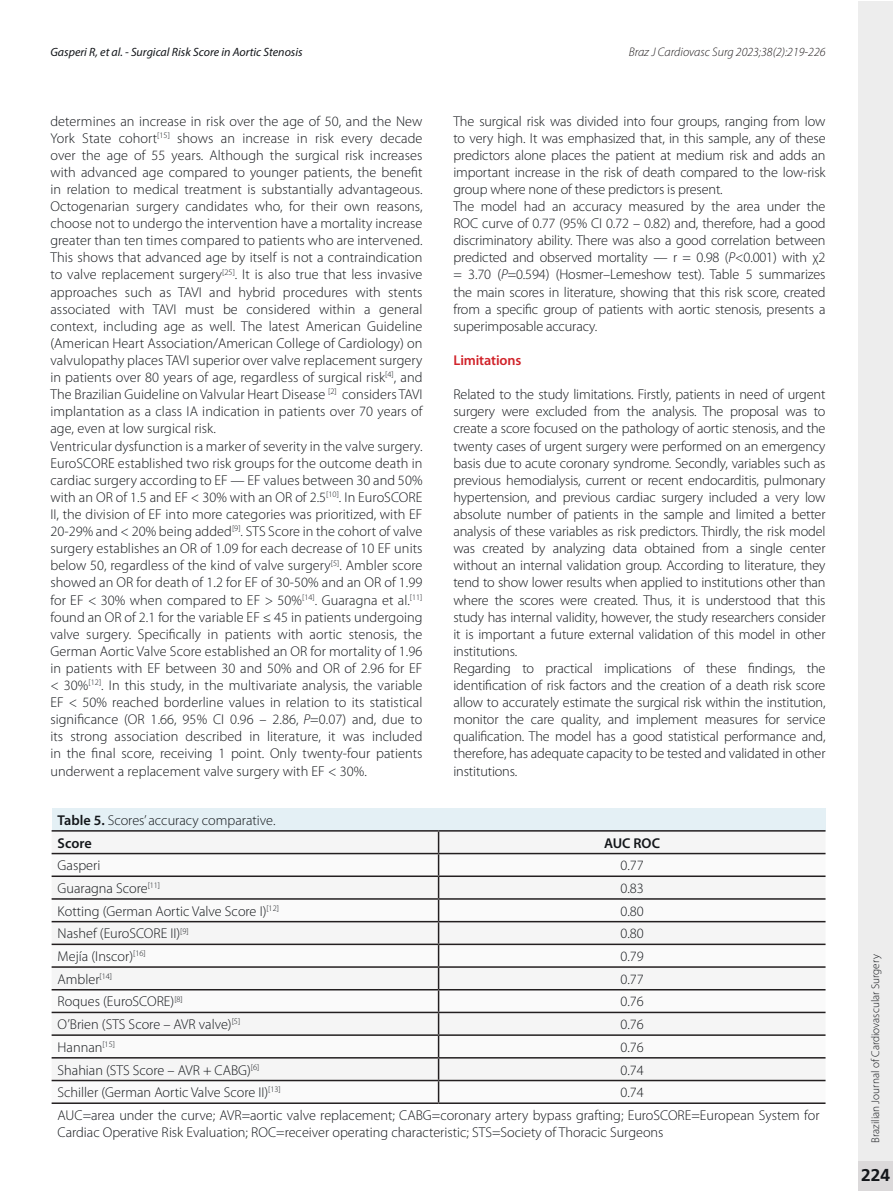
<style>
.page{position:relative;width:893px;height:1191px;background:#fff}
.page>*{position:absolute;margin:0;border:0;box-sizing:border-box;transform-origin:0 0}
.t1{font:700 18px "Frutiger";color:#13161a}
.Texto__s{font:300 14.25px/17.1px "Myriad Pro";color:#13161a;text-align:justify}
.Texto__s-2{font:600 14.25px "Myriad Pro";color:#13161a}
.Texto__s-3{font:600 14.25px "Myriad Pro";letter-spacing:-.01em;color:#d1232a}
.t2{font:italic 300 12.45px "Myriad Pro";color:#231f20}
.t3{font:italic 12px "Myriad Pro";color:#13161a}
.t4{font:300 11.25px "Myriad Pro";color:#13161a}
.s1{font-style:italic}
.s2{font-weight:600}
</style>
<div class="page">
<div style="left:858px;top:1px;width:35px;height:1189px;background:#ededed"></div>
<div style="left:858px;top:1161px;width:35px;height:30px;background:#dbd9da"></div>
<div style="left:52px;top:808px;width:773px;height:23px;background:#e4f0f5"></div>
<div style="left:52px;top:831px;width:773px;height:21px;background:#f5f5f5"></div>
<svg style="left:52px;top:854px;width:773px;height:248px"></svg>
<hr style="left:52px;top:830px;width:387px;height:1px;background:#231f20">
<hr style="left:439px;top:830px;width:386px;height:1px;background:#231f20">
<hr style="left:52px;top:852px;width:387px;height:2px;background:#231f20">
<hr style="left:439px;top:852px;width:386px;height:2px;background:#231f20">
<hr style="left:52px;top:875px;width:387px;height:2px;background:#231f20">
<hr style="left:439px;top:875px;width:386px;height:2px;background:#231f20">
<hr style="left:52px;top:898px;width:387px;height:1px;background:#231f20">
<hr style="left:439px;top:898px;width:386px;height:1px;background:#231f20">
<hr style="left:52px;top:921px;width:387px;height:1px;background:#231f20">
<hr style="left:439px;top:921px;width:386px;height:1px;background:#231f20">
<hr style="left:52px;top:943px;width:387px;height:2px;background:#231f20">
<hr style="left:439px;top:943px;width:386px;height:2px;background:#231f20">
<hr style="left:52px;top:966px;width:387px;height:1px;background:#231f20">
<hr style="left:439px;top:966px;width:386px;height:1px;background:#231f20">
<hr style="left:52px;top:989px;width:387px;height:1px;background:#231f20">
<hr style="left:439px;top:989px;width:386px;height:1px;background:#231f20">
<hr style="left:52px;top:1011px;width:387px;height:2px;background:#231f20">
<hr style="left:439px;top:1011px;width:386px;height:2px;background:#231f20">
<hr style="left:52px;top:1034px;width:387px;height:1px;background:#231f20">
<hr style="left:439px;top:1034px;width:386px;height:1px;background:#231f20">
<svg style="left:438px;top:831px;width:1px;height:271px"></svg>
<hr style="left:52px;top:1057px;width:387px;height:1px;background:#231f20">
<hr style="left:439px;top:1057px;width:386px;height:1px;background:#231f20">
<hr style="left:52px;top:1102px;width:387px;height:2px;background:#231f20">
<hr style="left:439px;top:1102px;width:386px;height:2px;background:#231f20">
<hr style="left:52px;top:1079px;width:387px;height:2px;background:#231f20">
<hr style="left:439px;top:1079px;width:386px;height:2px;background:#231f20">
<p class="t3" style="left:50px;top:45px;width:254px">Gasperi R, et al. - Surgical Risk Score in Aortic Stenosis</p>
<p class="t2" style="left:629px;top:45px;width:198px">Braz J Cardiovasc Surg 2023;38(2):219-226</p>
<p class="Texto__s" style="left:50px;top:112px;width:374px">determines an increase in risk over the age of 50, and the New York State cohort<sup>[15]</sup> shows an increase in risk every decade over the age of 55 years. Although the surgical risk increases with advanced age compared to younger patients, the benefit in relation to medical treatment is substantially advantageous.<br>Octogenarian surgery candidates who, for their own reasons, choose not to undergo the intervention have a mortality increase greater than ten times compared to patients who are intervened.<br>This shows that advanced age by itself is not a contraindication to valve replacement surgery<sup>[25]</sup>. It is also true that less invasive approaches such as TAVI and hybrid procedures with stents associated with TAVI must be considered within a general context, including age as well. The latest American Guideline (American Heart Association/American College of Cardiology) on valvulopathy places TAVI superior over valve replacement surgery in patients over 80 years of age, regardless of surgical risk<sup>[4]</sup>, and The Brazilian Guideline on Valvular Heart Disease <sup>[2]</sup> considers TAVI implantation as a class IA indication in patients over 70 years of age, even at low surgical risk.</p>
<p class="Texto__s" style="left:50px;top:437px;width:374px">Ventricular dysfunction is a marker of severity in the valve surgery.<br>EuroSCORE established two risk groups for the outcome death in cardiac surgery according to EF — EF values between 30 and 50% with an OR of 1.5 and EF &lt; 30% with an OR of 2.5<sup>[10]</sup>. In EuroSCORE II, the division of EF into more categories was prioritized, with EF 20-29% and &lt; 20% being added<sup>[9]</sup>. STS Score in the cohort of valve surgery establishes an OR of 1.09 for each decrease of 10 EF units below 50, regardless of the kind of valve surgery<sup>[5]</sup>. Ambler score showed an OR for death of 1.2 for EF of 30-50% and an OR of 1.99 for EF &lt; 30% when compared to EF &gt; 50%<sup>[14]</sup>. Guaragna et al.<sup>[11] </sup>found an OR of 2.1 for the variable EF ≤ 45 in patients undergoing valve surgery. Specifically in patients with aortic stenosis, the German Aortic Valve Score established an OR for mortality of 1.96 in patients with EF between 30 and 50% and OR of 2.96 for EF &lt; 30%<sup>[12]</sup>. In this study, in the multivariate analysis, the variable EF &lt; 50% reached borderline values in relation to its statistical significance (OR 1.66, 95% CI 0.96 – 2.86, <span class="s1">P</span>=0.07) and, due to its strong association described in literature, it was included in the final score, receiving 1 point. Only twenty-four patients underwent a replacement valve surgery with EF &lt; 30%.</p>
<p class="Texto__s" style="left:453px;top:112px;width:374px">The surgical risk was divided into four groups, ranging from low to very high. It was emphasized that, in this sample, any of these predictors alone places the patient at medium risk and adds an important increase in the risk of death compared to the low-risk group where none of these predictors is present.</p>
<p class="Texto__s" style="left:453px;top:198px;width:374px">The model had an accuracy measured by the area under the ROC curve of 0.77 (95% CI 0.72 – 0.82) and, therefore, had a good discriminatory ability. There was also a good correlation between predicted and observed mortality — r = 0.98 (<span class="s1">P</span>&lt;0.001) with χ2 = 3.70 (<span class="s1">P</span>=0.594) (Hosmer–Lemeshow test). Table 5 summarizes the main scores in literature, showing that this risk score, created from a specific group of patients with aortic stenosis, presents a superimposable accuracy.</p>
<p class="Texto__s-3" style="left:453px;top:351px;width:69px">Limitations</p>
<p class="Texto__s" style="left:453px;top:386px;width:374px">Related to the study limitations. Firstly, patients in need of urgent surgery were excluded from the analysis. The proposal was to create a score focused on the pathology of aortic stenosis, and the twenty cases of urgent surgery were performed on an emergency basis due to acute coronary syndrome. Secondly, variables such as previous hemodialysis, current or recent endocarditis, pulmonary hypertension, and previous cardiac surgery included a very low absolute number of patients in the sample and limited a better analysis of these variables as risk predictors. Thirdly, the risk model was created by analyzing data obtained from a single center without an internal validation group. According to literature, they tend to show lower results when applied to institutions other than where the scores were created. Thus, it is understood that this study has internal validity, however, the study researchers consider it is important a future external validation of this model in other institutions.</p>
<p class="Texto__s" style="left:453px;top:659px;width:374px">Regarding to practical implications of these findings, the identification of risk factors and the creation of a death risk score allow to accurately estimate the surgical risk within the institution, monitor the care quality, and implement measures for service qualification. The model has a good statistical performance and, therefore, has adequate capacity to be tested and validated in other institutions.</p>
<p class="Texto__s" style="left:58px;top:811px;width:219px"><span class="s2">Table 5.</span> Scores’ accuracy comparative.</p>
<p class="Texto__s-2" style="left:58px;top:833px;width:36px">Score</p>
<p class="Texto__s-2" style="left:604px;top:833px;width:57px">AUC ROC</p>
<p class="Texto__s" style="left:58px;top:857px;width:44px">Gasperi</p>
<p class="Texto__s" style="left:620px;top:857px;width:25px">0.77</p>
<p class="Texto__s" style="left:58px;top:879px;width:104px">Guaragna Score<sup>[11]</sup></p>
<p class="Texto__s" style="left:620px;top:879px;width:25px">0.83</p>
<p class="Texto__s" style="left:58px;top:902px;width:223px">Kotting (German Aortic Valve Score I)<sup>[12]</sup></p>
<p class="Texto__s" style="left:620px;top:902px;width:25px">0.80</p>
<p class="Texto__s" style="left:58px;top:925px;width:133px">Nashef (EuroSCORE II)<sup>[9]</sup></p>
<p class="Texto__s" style="left:620px;top:925px;width:25px">0.80</p>
<p class="Texto__s" style="left:58px;top:947px;width:90px">Mejía (Inscor)<sup>[16]</sup></p>
<p class="Texto__s" style="left:620px;top:947px;width:25px">0.79</p>
<p class="Texto__s" style="left:58px;top:970px;width:56px">Ambler<sup>[14]</sup></p>
<p class="Texto__s" style="left:620px;top:970px;width:25px">0.77</p>
<p class="Texto__s" style="left:58px;top:993px;width:127px">Roques (EuroSCORE)<sup>[8]</sup></p>
<p class="Texto__s" style="left:620px;top:993px;width:25px">0.76</p>
<p class="Texto__s" style="left:58px;top:1015px;width:184px">O’Brien (STS Score – AVR valve)<sup>[5]</sup></p>
<p class="Texto__s" style="left:620px;top:1015px;width:25px">0.76</p>
<p class="Texto__s" style="left:58px;top:1038px;width:59px">Hannan<sup>[15]</sup></p>
<p class="Texto__s" style="left:620px;top:1038px;width:25px">0.76</p>
<p class="Texto__s" style="left:58px;top:1061px;width:203px">Shahian (STS Score – AVR + CABG)<sup>[6]</sup></p>
<p class="Texto__s" style="left:620px;top:1061px;width:25px">0.74</p>
<p class="Texto__s" style="left:58px;top:1083px;width:225px">Schiller (German Aortic Valve Score II)<sup>[13]</sup></p>
<p class="Texto__s" style="left:620px;top:1083px;width:25px">0.74</p>
<p class="Texto__s" style="left:58px;top:1106px;width:763px">AUC=area under the curve; AVR=aortic valve replacement; CABG=coronary artery bypass grafting; EuroSCORE=European System for<br>Cardiac Operative Risk Evaluation; ROC=receiver operating characteristic; STS=Society of Thoracic Surgeons</p>
<p class="t4" style="left:869px;top:1142px;width:190px;rotate:-90deg">Brazilian Journal of Cardiovascular Surgery</p>
<p class="t1" style="left:861px;top:1164px;width:30px">224</p>
</div>
